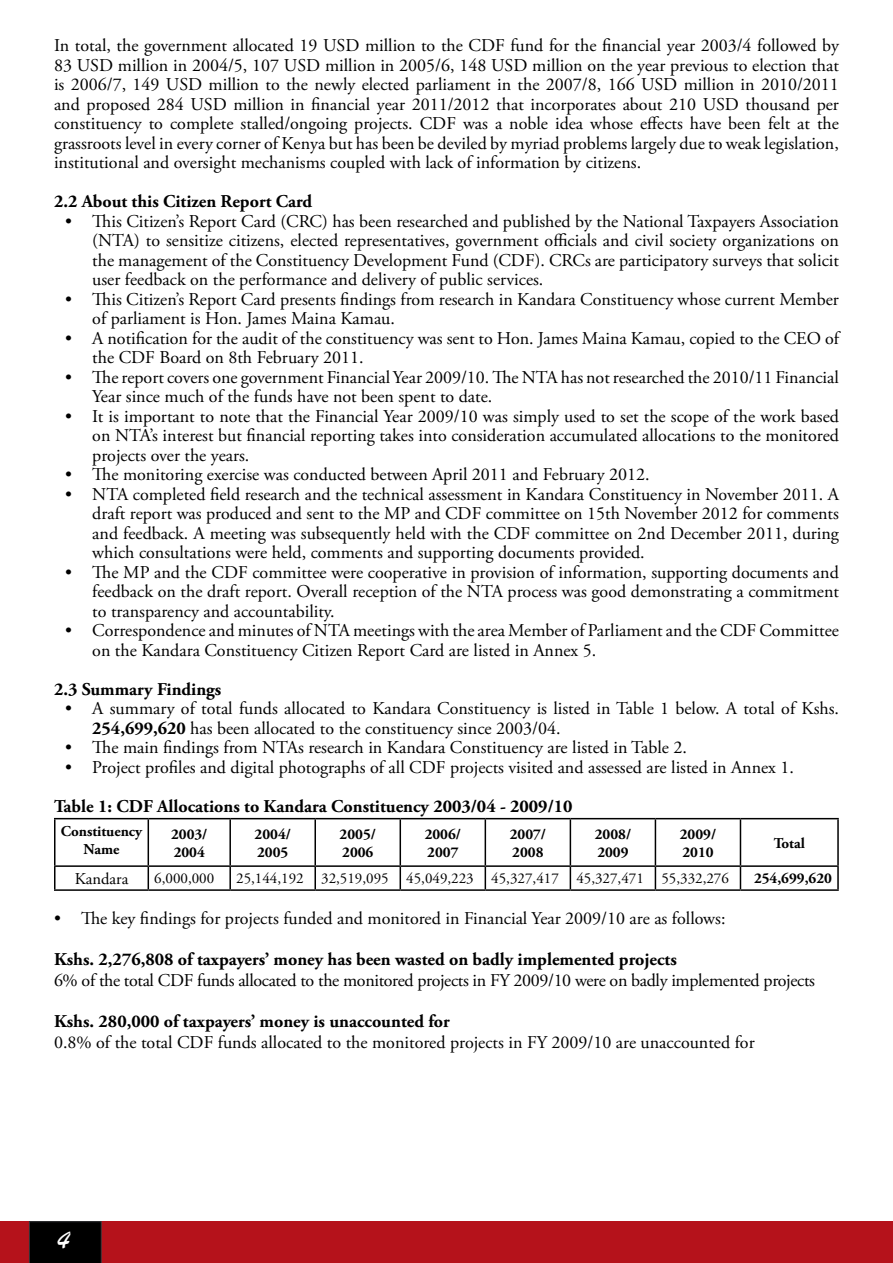
<style>
.page{position:relative;width:893px;height:1263px;background:#fff}
.page>*{position:absolute;margin:0;border:0;box-sizing:border-box;transform-origin:0 0}
.t1{font:27px "Brush Script";color:#fff}
.t2{font:18px/19.5px "Adobe Garamond Pro";color:#000;text-align:justify}
.t3{font:700 18px "Adobe Garamond Pro";color:#000}
.t4{font:18px "Adobe Garamond Pro";letter-spacing:-.02em;color:#000}
.t5{font:16.5px "Adobe Garamond Pro";color:#000}
.t6{font:700 15px/18px "Adobe Garamond Pro";color:#000}
.t7{font:15px "Adobe Garamond Pro";color:#000}
.s1{font-weight:700}
</style>
<div class="page">
<div style="left:0;top:1221px;width:893px;height:42px;background:#b5121b"></div>
<svg style="left:29px;top:1221px;width:73px;height:42px;background:#030202"></svg>
<hr style="left:54px;top:818px;width:94px;height:1px;background:#000">
<hr style="left:54px;top:819px;width:2px;height:46px;background:#000">
<hr style="left:148px;top:818px;width:82px;height:1px;background:#000">
<hr style="left:148px;top:819px;width:1px;height:46px;background:#000">
<hr style="left:230px;top:818px;width:85px;height:1px;background:#000">
<hr style="left:229px;top:819px;width:2px;height:46px;background:#000">
<hr style="left:315px;top:818px;width:85px;height:1px;background:#000">
<hr style="left:314px;top:819px;width:2px;height:46px;background:#000">
<hr style="left:400px;top:818px;width:85px;height:1px;background:#000">
<hr style="left:400px;top:819px;width:1px;height:46px;background:#000">
<hr style="left:485px;top:818px;width:85px;height:1px;background:#000">
<hr style="left:485px;top:819px;width:1px;height:46px;background:#000">
<hr style="left:570px;top:818px;width:85px;height:1px;background:#000">
<hr style="left:570px;top:819px;width:1px;height:46px;background:#000">
<hr style="left:655px;top:818px;width:85px;height:1px;background:#000">
<hr style="left:655px;top:819px;width:1px;height:46px;background:#000">
<hr style="left:740px;top:818px;width:99px;height:1px;background:#000">
<hr style="left:740px;top:819px;width:1px;height:46px;background:#000">
<hr style="left:837px;top:819px;width:2px;height:46px;background:#000">
<hr style="left:54px;top:865px;width:94px;height:2px;background:#000">
<hr style="left:54px;top:867px;width:2px;height:22px;background:#000">
<hr style="left:148px;top:865px;width:82px;height:2px;background:#000">
<svg style="left:148px;top:867px;width:1px;height:22px"></svg>
<hr style="left:230px;top:865px;width:85px;height:2px;background:#000">
<hr style="left:229px;top:867px;width:2px;height:22px;background:#000">
<hr style="left:315px;top:865px;width:85px;height:2px;background:#000">
<hr style="left:314px;top:867px;width:2px;height:22px;background:#000">
<hr style="left:400px;top:865px;width:85px;height:2px;background:#000">
<svg style="left:400px;top:867px;width:1px;height:22px"></svg>
<hr style="left:485px;top:865px;width:85px;height:2px;background:#000">
<svg style="left:485px;top:867px;width:1px;height:22px"></svg>
<hr style="left:570px;top:865px;width:85px;height:2px;background:#000">
<svg style="left:570px;top:867px;width:1px;height:22px"></svg>
<hr style="left:655px;top:865px;width:85px;height:2px;background:#000">
<svg style="left:655px;top:867px;width:1px;height:22px"></svg>
<hr style="left:740px;top:865px;width:99px;height:2px;background:#000">
<svg style="left:740px;top:867px;width:1px;height:22px"></svg>
<hr style="left:837px;top:867px;width:2px;height:22px;background:#000">
<hr style="left:54px;top:889px;width:94px;height:2px;background:#000">
<hr style="left:148px;top:889px;width:82px;height:2px;background:#000">
<hr style="left:230px;top:889px;width:85px;height:2px;background:#000">
<hr style="left:315px;top:889px;width:85px;height:2px;background:#000">
<hr style="left:400px;top:889px;width:85px;height:2px;background:#000">
<hr style="left:485px;top:889px;width:85px;height:2px;background:#000">
<hr style="left:570px;top:889px;width:85px;height:2px;background:#000">
<hr style="left:655px;top:889px;width:85px;height:2px;background:#000">
<hr style="left:740px;top:889px;width:99px;height:2px;background:#000">
<p class="t2" style="left:54px;top:37px;width:786px">In total, the government allocated 19 USD million to the CDF fund for the financial year 2003/4 followed by 83 USD million in 2004/5, 107 USD million in 2005/6, 148 USD million on the year previous to election that is 2006/7, 149 USD million to the newly elected parliament in the 2007/8, 166 USD million in 2010/2011 and proposed 284 USD million in financial year 2011/2012 that incorporates about 210 USD thousand per constituency to complete stalled/ongoing projects. CDF was a noble idea whose effects have been felt at the grassroots level in every corner of Kenya but has been be deviled by myriad problems largely due to weak legislation, institutional and oversight mechanisms coupled with lack of information by citizens.</p>
<p class="t3" style="left:54px;top:191px;width:260px">2.2 About this Citizen Report Card</p>
<p class="t2" style="left:92px;top:212px;width:748px;text-indent:-27px">• This Citizen’s Report Card (CRC) has been researched and published by the National Taxpayers Association (NTA) to sensitize citizens, elected representatives, government officials and civil society organizations on the management of the Constituency Development Fund (CDF). CRCs are participatory surveys that solicit user feedback on the performance and delivery of public services.</p>
<p class="t2" style="left:92px;top:290px;width:748px;text-indent:-27px">• This Citizen’s Report Card presents findings from research in Kandara Constituency whose current Member of parliament is Hon. James Maina Kamau.</p>
<p class="t2" style="left:92px;top:329px;width:748px;text-indent:-27px">• A notification for the audit of the constituency was sent to Hon. James Maina Kamau, copied to the CEO of the CDF Board on 8th February 2011.</p>
<p class="t2" style="left:92px;top:368px;width:748px;text-indent:-27px">• The report covers one government Financial Year 2009/10. The NTA has not researched the 2010/11 Financial<br>Year since much of the funds have not been spent to date.</p>
<p class="t2" style="left:92px;top:407px;width:748px;text-indent:-27px">• It is important to note that the Financial Year 2009/10 was simply used to set the scope of the work based on NTA’s interest but financial reporting takes into consideration accumulated allocations to the monitored projects over the years.</p>
<p class="t2" style="left:65px;top:465px;width:586px">• The monitoring exercise was conducted between April 2011 and February 2012.</p>
<p class="t2" style="left:92px;top:485px;width:748px;text-indent:-27px">• NTA completed field research and the technical assessment in Kandara Constituency in November 2011. A draft report was produced and sent to the MP and CDF committee on 15th November 2012 for comments and feedback. A meeting was subsequently held with the CDF committee on 2nd December 2011, during which consultations were held, comments and supporting documents provided.</p>
<p class="t2" style="left:92px;top:563px;width:748px;text-indent:-27px">• The MP and the CDF committee were cooperative in provision of information, supporting documents and feedback on the draft report. Overall reception of the NTA process was good demonstrating a commitment to transparency and accountability.</p>
<p class="t2" style="left:92px;top:621px;width:748px;text-indent:-27px">• Correspondence and minutes of NTA meetings with the area Member of Parliament and the CDF Committee on the Kandara Constituency Citizen Report Card are listed in Annex 5.</p>
<p class="t3" style="left:54px;top:678px;width:169px">2.3 Summary Findings</p>
<p class="t2" style="left:92px;top:699px;width:748px;text-indent:-27px">• A summary of total funds allocated to Kandara Constituency is listed in Table 1 below. A total of Kshs.<br><span class="s1">254,699,620</span> has been allocated to the constituency since 2003/04.</p>
<p class="t2" style="left:65px;top:738px;width:623px">• The main findings from NTAs research in Kandara Constituency are listed in Table 2.</p>
<p class="t2" style="left:65px;top:758px;width:730px">• Project profiles and digital photographs of all CDF projects visited and assessed are listed in Annex 1.</p>
<p class="t3" style="left:54px;top:795px;width:520px">Table 1: CDF Allocations to Kandara Constituency 2003/04 - 2009/10</p>
<p class="t6" style="left:61px;top:822px;width:83px;text-align:center">Constituency<br>Name</p>
<p class="t6" style="left:171px;top:825px;width:38px">2003/<br>2004</p>
<p class="t6" style="left:255px;top:825px;width:38px">2004/<br>2005</p>
<p class="t6" style="left:340px;top:825px;width:38px">2005/<br>2006</p>
<p class="t6" style="left:425px;top:825px;width:38px">2006/<br>2007</p>
<p class="t6" style="left:510px;top:825px;width:38px">2007/<br>2008</p>
<p class="t6" style="left:595px;top:825px;width:38px">2008/<br>2009</p>
<p class="t6" style="left:680px;top:825px;width:38px">2009/<br>2010</p>
<p class="t6" style="left:774px;top:834px;width:33px">Total</p>
<p class="t5" style="left:75px;top:869px;width:55px">Kandara</p>
<p class="t7" style="left:154px;top:869px;width:61px">6,000,000</p>
<p class="t7" style="left:236px;top:869px;width:494px">25,144,192 32,519,095 45,049,223 45,327,417 45,327,471 55,332,276</p>
<p class="t6" style="left:754px;top:869px;width:79px">254,699,620</p>
<p class="t2" style="left:54px;top:909px;width:673px">• The key findings for projects funded and monitored in Financial Year 2009/10 are as follows:</p>
<p class="t3" style="left:54px;top:949px;width:624px">Kshs. 2,276,808 of taxpayers’ money has been wasted on badly implemented projects</p>
<p class="t4" style="left:54px;top:969px;width:762px">6% of the total CDF funds allocated to the monitored projects in FY 2009/10 were on badly implemented projects</p>
<p class="t3" style="left:54px;top:1011px;width:397px">Kshs. 280,000 of taxpayers’ money is unaccounted for</p>
<p class="t2" style="left:54px;top:1033px;width:702px">0.8% of the total CDF funds allocated to the monitored projects in FY 2009/10 are unaccounted for</p>
<h1 class="t1" style="left:58px;top:1223px;width:13px">4</h1>
</div>
